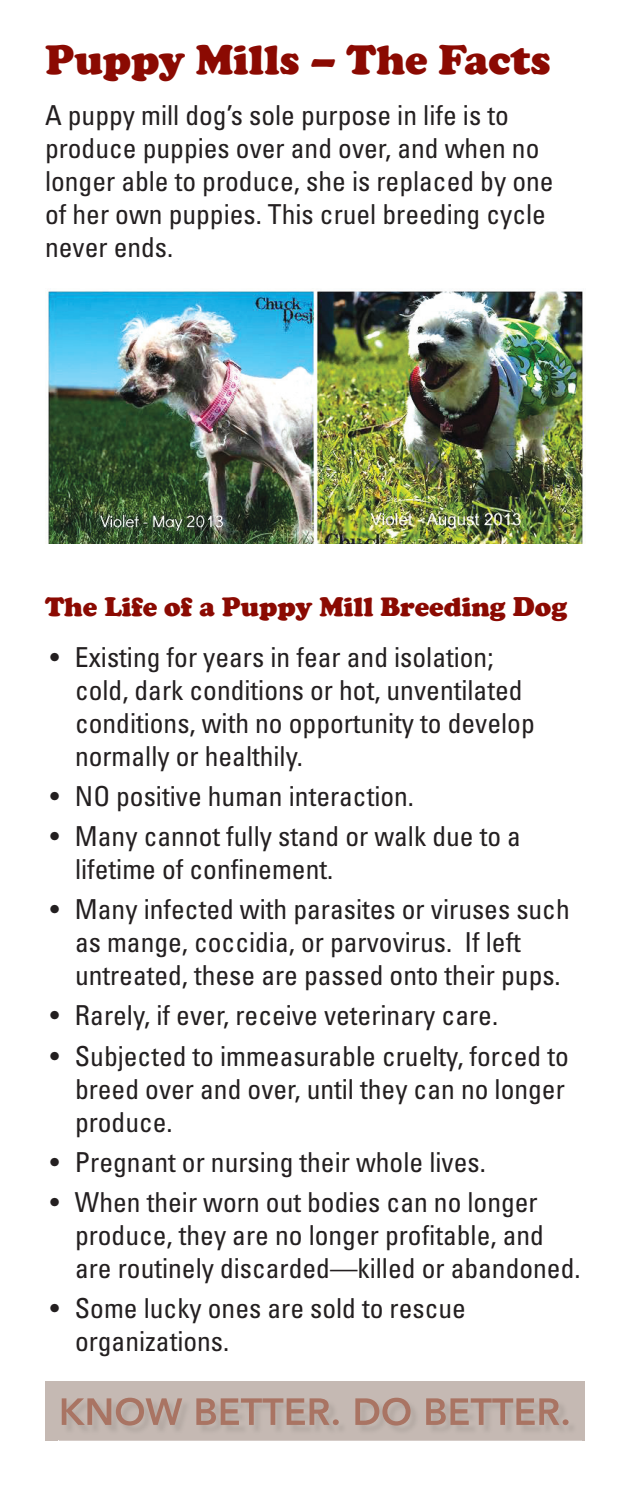
<style>
.page{position:relative;width:630px;height:1485px;background:#fff}
.page>*{position:absolute;margin:0;border:0;box-sizing:border-box;transform-origin:0 0}
.Head1{font:900 42.5px "Cooper";color:#8b0a02}
.bullet{font:condensed 27.5px/33px "Univers LT Std";color:#231f20}
.body{font:condensed 27.5px/33px "Univers LT Std";color:#231f20}
.Head_2{font:900 27.5px "Cooper";color:#8b0a02}
</style>
<div class="page">
<div style="left:45px;top:1381px;width:540px;height:60px;background:#c5b9b3"></div>
<img style="left:59px;top:1397px;width:523px;height:44px">
<img style="left:62px;top:1398px;width:507px;height:28px">
<img style="left:48px;top:291px;width:535px;height:253px">
<p class="Head1" style="left:45px;top:35px;width:507px">Puppy Mills – The Facts</p>
<p class="body" style="left:45px;top:98px;width:510px">A puppy mill dog’s sole purpose in life is to produce puppies over and over, and when no longer able to produce, she is replaced by one of her own puppies. This cruel breeding cycle never ends.</p>
<p class="Head_2" style="left:45px;top:590px;width:524px">The Life of a Puppy Mill Breeding Dog</p>
<p class="bullet" style="left:75px;top:640px;width:461px;text-indent:-25px">• Existing for years in fear and isolation; cold, dark conditions or hot, unventilated conditions, with no opportunity to develop normally or healthily.</p>
<p class="bullet" style="left:50px;top:779px;width:366px">• NO positive human interaction.</p>
<p class="bullet" style="left:75px;top:819px;width:447px;text-indent:-25px">• Many cannot fully stand or walk due to a lifetime of confinement.</p>
<p class="bullet" style="left:75px;top:892px;width:496px;text-indent:-25px">• Many infected with parasites or viruses such as mange, coccidia, or parvovirus. If left untreated, these are passed onto their pups.</p>
<p class="bullet" style="left:50px;top:999px;width:450px">• Rarely, if ever, receive veterinary care.</p>
<p class="bullet" style="left:75px;top:1039px;width:495px;text-indent:-25px">• Subjected to immeasurable cruelty, forced to breed over and over, until they can no longer produce.</p>
<p class="bullet" style="left:50px;top:1145px;width:437px">• Pregnant or nursing their whole lives.</p>
<p class="bullet" style="left:75px;top:1185px;width:507px;text-indent:-25px">• When their worn out bodies can no longer produce, they are no longer profitable, and are routinely discarded—killed or abandoned.</p>
<p class="bullet" style="left:75px;top:1291px;width:392px;text-indent:-25px">• Some lucky ones are sold to rescue organizations.</p>
</div>
